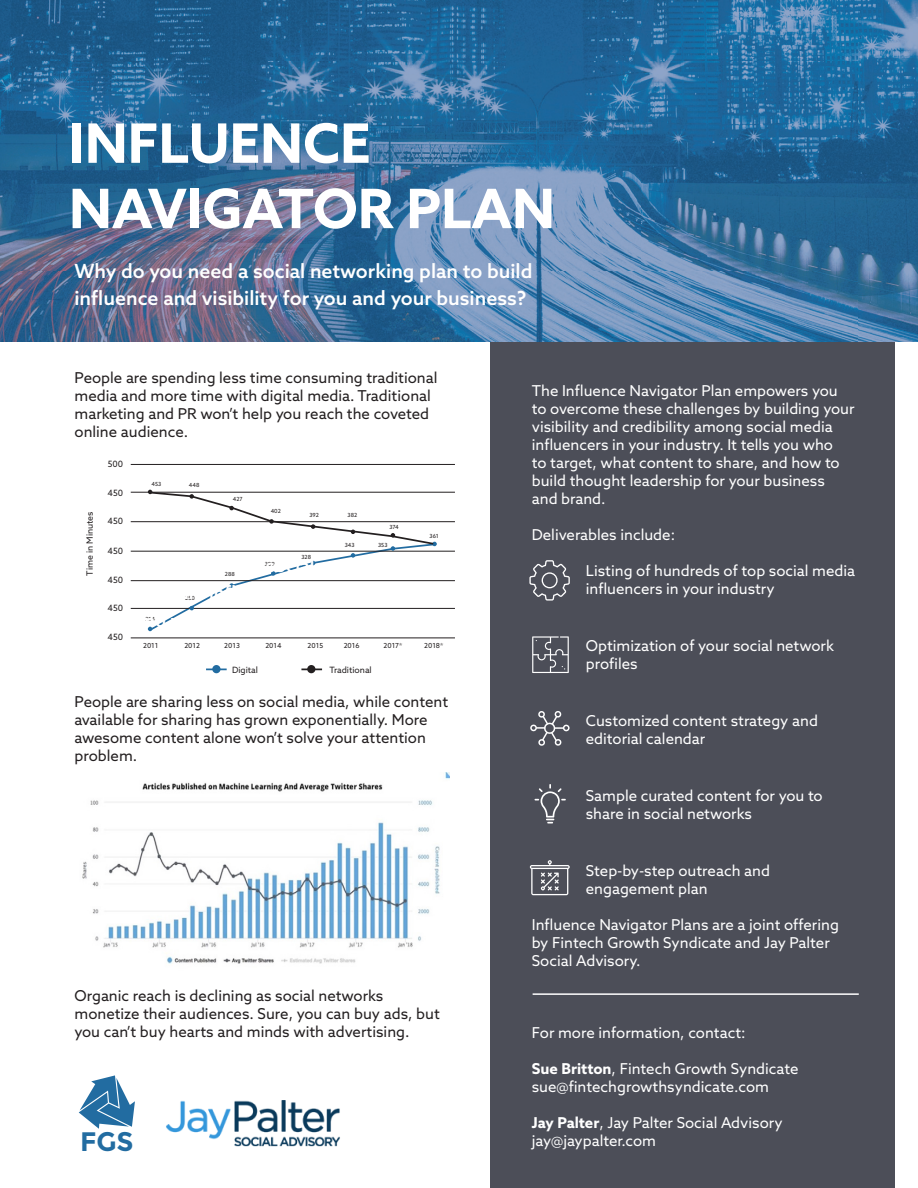
<style>
.page{position:relative;width:918px;height:1188px;background:#fff}
.page>*{position:absolute;margin:0;border:0;box-sizing:border-box;transform-origin:0 0}
.t1{font:700 54.45px "Azo Sans";color:#fff}
.t2{font:700 26.7px "Montserrat";color:#226ca1}
.t3{font:500 19.5px/26.4px "Azo Sans";color:#fff}
.t4{font:15px/18px "Azo Sans";color:#fff}
.t5{font:15px/18px "Azo Sans";color:#231f20}
.t6{font:8.7px "Azo Sans";color:#231f20}
.t7{font:6.9px "Azo Sans";color:#231f20}
.t8{font:5.55px "Azo Sans";color:#231f20}
.s1{font-weight:700}
</style>
<div class="page">
<div style="left:490px;top:0;width:406px;height:1188px;background:#4c4e58"></div>
<img style="left:0;top:0;width:918px;height:342px">
<hr style="left:131px;top:464px;width:324px;height:1px;background:#231f20">
<hr style="left:131px;top:492px;width:324px;height:1px;background:#231f20">
<hr style="left:131px;top:521px;width:324px;height:1px;background:#231f20">
<hr style="left:131px;top:551px;width:324px;height:1px;background:#231f20">
<hr style="left:131px;top:580px;width:324px;height:1px;background:#231f20">
<hr style="left:131px;top:608px;width:324px;height:1px;background:#231f20">
<hr style="left:131px;top:637px;width:324px;height:1px;background:#231f20">
<svg style="left:148px;top:490px;width:289px;height:142px"></svg>
<svg style="left:206px;top:669px;width:21px;height:1px"></svg>
<svg style="left:301px;top:669px;width:21px;height:1px"></svg>
<div style="left:212px;top:665px;width:9px;height:8px;background:#226ca1;border-radius:50%"></div>
<div style="left:307px;top:665px;width:8px;height:8px;background:#231f20;border-radius:50%"></div>
<img style="left:82px;top:772px;width:368px;height:192px">
<svg style="left:79px;top:1075px;width:56px;height:54px"></svg>
<img style="left:166px;top:1100px;width:174px;height:47px">
<hr style="left:533px;top:993px;width:326px;height:2px;background:#fff">
<svg style="left:535px;top:784px;width:31px;height:39px"></svg>
<div style="left:530px;top:725px;width:7px;height:6px;border:1px solid #fff;border-radius:50%"></div>
<div style="left:563px;top:725px;width:7px;height:6px;border:1px solid #fff;border-radius:50%"></div>
<svg style="left:536px;top:711px;width:28px;height:35px"></svg>
<svg style="left:532px;top:636px;width:37px;height:37px"></svg>
<svg style="left:529px;top:560px;width:41px;height:41px"></svg>
<svg style="left:530px;top:860px;width:40px;height:35px"></svg>
<p class="t1" style="left:69px;top:107px;width:303px">INFLUENCE</p>
<p class="t1" style="left:69px;top:173px;width:487px">NAVIGATOR PLAN</p>
<p class="t3" style="left:75px;top:258px;width:459px">Why do you need a social networking plan to build influence and visibility for you and your business?</p>
<p class="t5" style="left:75px;top:369px;width:364px">People are spending less time consuming traditional media and more time with digital media. Traditional marketing and PR won’t help you reach the coveted online audience.</p>
<p class="t6" style="left:84px;top:576px;width:66px;rotate:-90deg">Time in Minutes</p>
<p class="t6" style="left:108px;top:459px;width:17px">500</p>
<p class="t6" style="left:108px;top:487px;width:17px">450</p>
<p class="t6" style="left:108px;top:515px;width:17px">450</p>
<p class="t6" style="left:108px;top:545px;width:17px">450</p>
<p class="t6" style="left:108px;top:574px;width:17px">450</p>
<p class="t6" style="left:108px;top:602px;width:17px">450</p>
<p class="t6" style="left:108px;top:631px;width:17px">450</p>
<p class="t8" style="left:152px;top:480px;width:11px">453</p>
<p class="t8" style="left:189px;top:482px;width:12px">448</p>
<p class="t8" style="left:145px;top:616px;width:11px">214</p>
<p class="t8" style="left:185px;top:595px;width:11px">250</p>
<p class="t8" style="left:233px;top:496px;width:11px">427</p>
<p class="t8" style="left:225px;top:570px;width:11px">288</p>
<p class="t8" style="left:271px;top:508px;width:12px">402</p>
<p class="t8" style="left:265px;top:560px;width:11px">309</p>
<p class="t8" style="left:310px;top:511px;width:11px">392</p>
<p class="t8" style="left:348px;top:511px;width:11px">382</p>
<p class="t8" style="left:389px;top:523px;width:11px">374</p>
<p class="t8" style="left:301px;top:553px;width:11px">328</p>
<p class="t8" style="left:345px;top:541px;width:11px">343</p>
<p class="t8" style="left:378px;top:541px;width:11px">353</p>
<p class="t8" style="left:430px;top:532px;width:11px">361</p>
<p class="t7" style="left:143px;top:641px;width:17px">2011</p>
<p class="t7" style="left:184px;top:641px;width:17px">2012</p>
<p class="t7" style="left:224px;top:641px;width:17px">2013</p>
<p class="t7" style="left:265px;top:641px;width:18px">2014</p>
<p class="t7" style="left:308px;top:641px;width:17px">2015</p>
<p class="t7" style="left:344px;top:641px;width:17px">2016</p>
<p class="t7" style="left:384px;top:641px;width:20px">2017*</p>
<p class="t7" style="left:424px;top:641px;width:21px">2018*</p>
<p class="t6" style="left:232px;top:664px;width:27px">Digital</p>
<p class="t6" style="left:329px;top:664px;width:44px">Traditional</p>
<p class="t5" style="left:75px;top:693px;width:375px">People are sharing less on social media, while content available for sharing has grown exponentially. More awesome content alone won’t solve your attention problem.</p>
<p class="t5" style="left:75px;top:987px;width:367px">Organic reach is declining as social networks monetize their audiences. Sure, you can buy ads, but you can’t buy hearts and minds with advertising.</p>
<h2 class="t2" style="left:80px;top:1126px;width:55px">FGS</h2>
<p class="t4" style="left:532px;top:382px;width:324px">The Influence Navigator Plan empowers you to overcome these challenges by building your visibility and credibility among social media influencers in your industry. It tells you who<br>to target, what content to share, and how to build thought leadership for your business<br>and brand.</p>
<p class="t4" style="left:532px;top:526px;width:145px">Deliverables include:</p>
<p class="t4" style="left:586px;top:562px;width:271px">Listing of hundreds of top social media influencers in your industry</p>
<p class="t4" style="left:586px;top:637px;width:250px">Optimization of your social network profiles</p>
<p class="t4" style="left:586px;top:712px;width:234px">Customized content strategy and editorial calendar</p>
<p class="t4" style="left:586px;top:787px;width:238px">Sample curated content for you to share in social networks</p>
<p class="t4" style="left:586px;top:862px;width:186px">Step-by-step outreach and engagement plan</p>
<p class="t4" style="left:532px;top:916px;width:309px">Influence Navigator Plans are a joint offering by Fintech Growth Syndicate and Jay Palter<br>Social Advisory.</p>
<p class="t4" style="left:532px;top:1024px;width:215px">For more information, contact:</p>
<p class="t4" style="left:532px;top:1060px;width:268px"><span class="s1">Sue Britton</span>, Fintech Growth Syndicate</p>
<p class="t4" style="left:532px;top:1078px;width:239px">sue@fintechgrowthsyndicate.com</p>
<p class="t4" style="left:532px;top:1114px;width:252px"><span class="s1">Jay Palter</span>, Jay Palter Social Advisory</p>
<p class="t4" style="left:532px;top:1132px;width:126px">jay@jaypalter.com</p>
</div>
